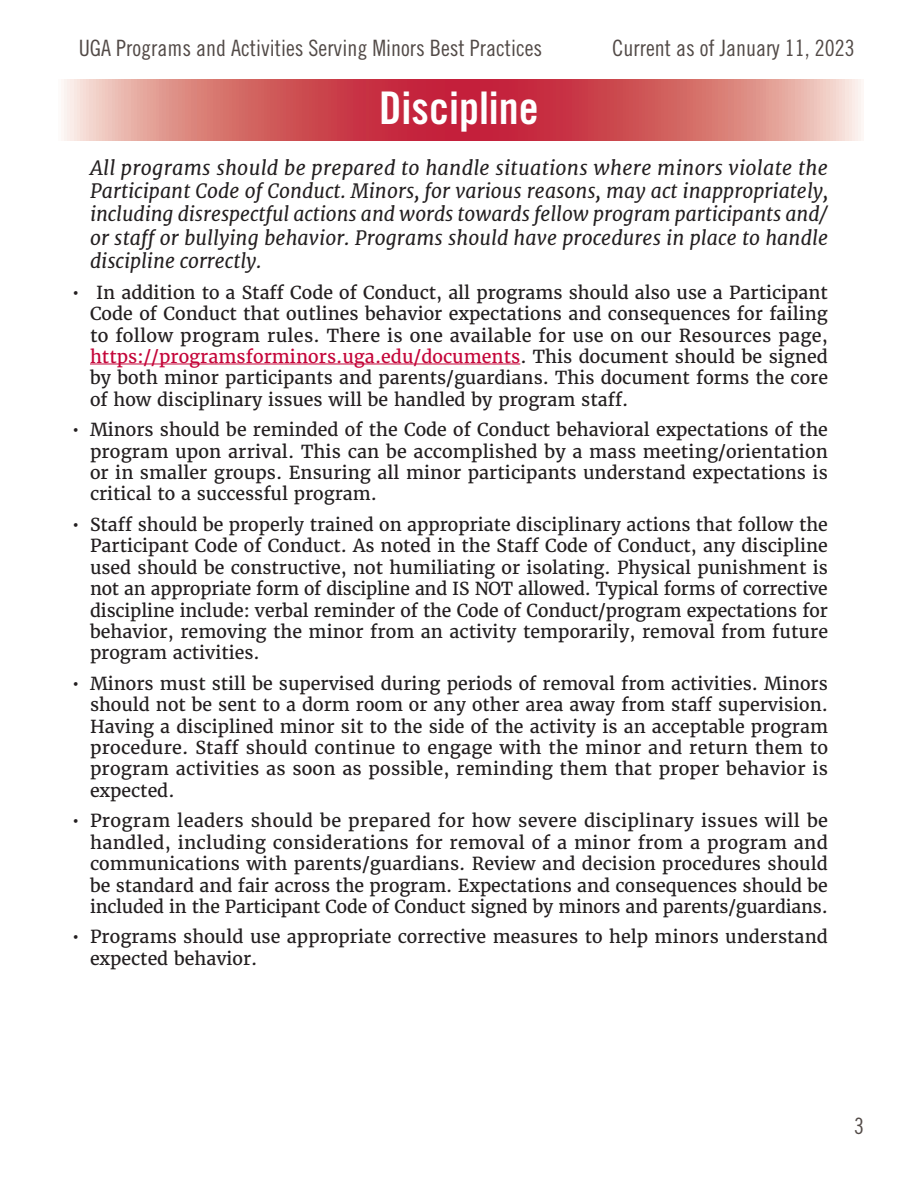
<style>
.page{position:relative;width:918px;height:1188px;background:#fff}
.page>*{position:absolute;margin:0;border:0;box-sizing:border-box;transform-origin:0 0}
.t1{font:45px "Trade Gothic LT Std Bd Cn 20";color:#fff}
.t2{font:22.5px "Trade Gothic LT Std Cn 18";color:#524a47}
.Body{font:italic 19.5px/23.4px "Merriweather";letter-spacing:.005em;color:#231f20;text-align:justify}
.t3{font:17.85px/21.5px "Merriweather";color:#231f20;text-align:justify}
.s1{color:#c40539}
</style>
<div class="page">
<svg style="left:64px;top:79px;width:797px;height:61px;background:#d56a6e"></svg>
<hr style="left:90px;top:364px;width:430px;height:1px;background:#c40539">
<p class="t2" style="left:79px;top:34px;width:465px">UGA Programs and Activities Serving Minors Best Practices</p>
<p class="t2" style="left:612px;top:34px;width:244px">Current as of January 11, 2023</p>
<p class="t1" style="left:379px;top:81px;width:161px">Discipline</p>
<p class="Body" style="left:90px;top:156px;width:740px">All programs should be prepared to handle situations where minors violate the Participant Code of Conduct. Minors, for various reasons, may act inappropriately, including disrespectful actions and words towards fellow program participants and/ or staff or bullying behavior. Programs should have procedures in place to handle discipline correctly.</p>
<p class="t3" style="left:90px;top:282px;width:740px;text-indent:-18px">• In addition to a Staff Code of Conduct, all programs should also use a Participant Code of Conduct that outlines behavior expectations and consequences for failing to follow program rules. There is one available for use on our Resources page, <span class="s1">https://programsforminors.uga.edu/documents</span>. This document should be signed by both minor participants and parents/guardians. This document forms the core of how disciplinary issues will be handled by program staff.</p>
<p class="t3" style="left:90px;top:419px;width:740px;text-indent:-18px">• Minors should be reminded of the Code of Conduct behavioral expectations of the program upon arrival. This can be accomplished by a mass meeting/orientation or in smaller groups. Ensuring all minor participants understand expectations is critical to a successful program.</p>
<p class="t3" style="left:90px;top:514px;width:740px;text-indent:-18px">• Staff should be properly trained on appropriate disciplinary actions that follow the Participant Code of Conduct. As noted in the Staff Code of Conduct, any discipline used should be constructive, not humiliating or isolating. Physical punishment is not an appropriate form of discipline and IS NOT allowed. Typical forms of corrective discipline include: verbal reminder of the Code of Conduct/program expectations for behavior, removing the minor from an activity temporarily, removal from future program activities.</p>
<p class="t3" style="left:90px;top:673px;width:740px;text-indent:-18px">• Minors must still be supervised during periods of removal from activities. Minors should not be sent to a dorm room or any other area away from staff supervision.<br>Having a disciplined minor sit to the side of the activity is an acceptable program procedure. Staff should continue to engage with the minor and return them to program activities as soon as possible, reminding them that proper behavior is expected.</p>
<p class="t3" style="left:90px;top:810px;width:740px;text-indent:-18px">• Program leaders should be prepared for how severe disciplinary issues will be handled, including considerations for removal of a minor from a program and communications with parents/guardians. Review and decision procedures should be standard and fair across the program. Expectations and consequences should be included in the Participant Code of Conduct signed by minors and parents/guardians.</p>
<p class="t3" style="left:90px;top:926px;width:739px;text-indent:-18px">• Programs should use appropriate corrective measures to help minors understand expected behavior.</p>
<p class="t2" style="left:854px;top:1113px;width:11px">3</p>
</div>
